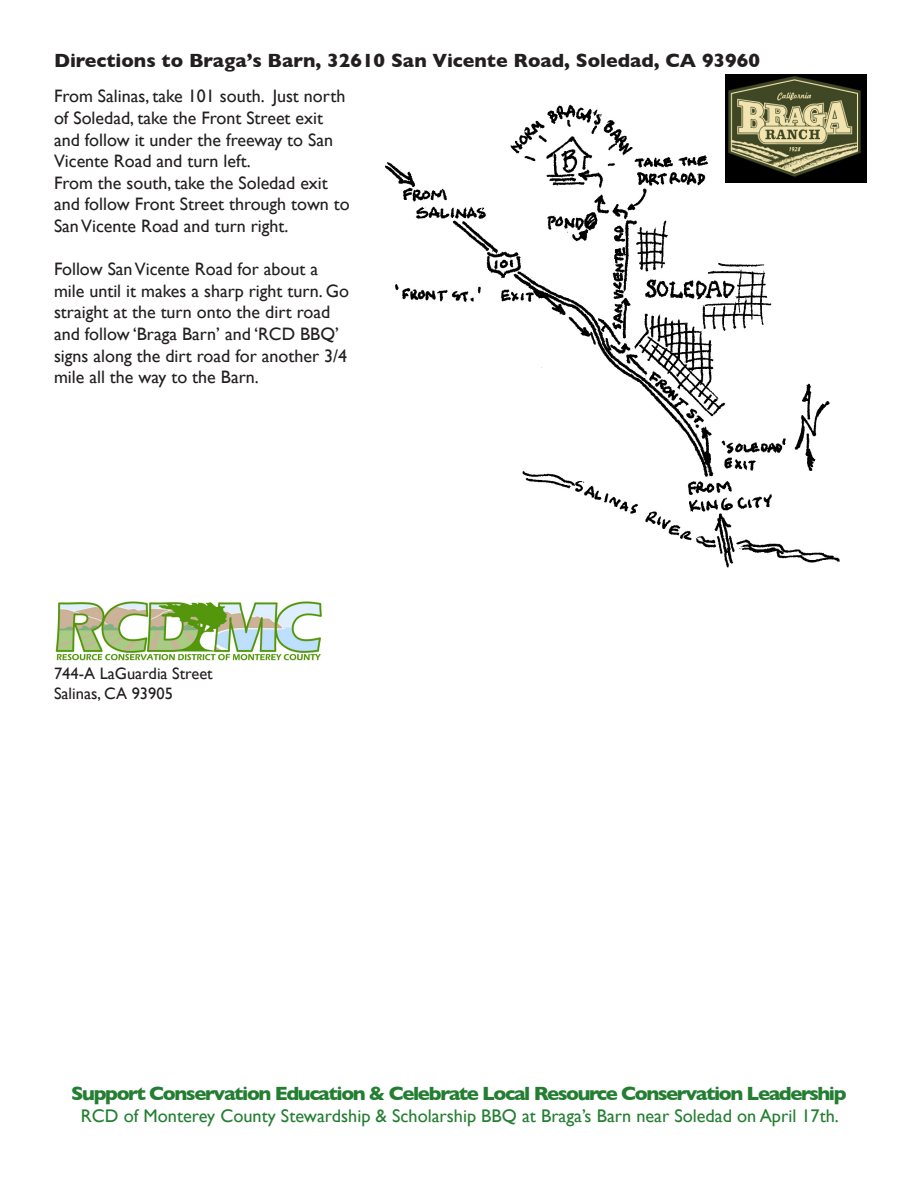
<style>
.page{position:relative;width:918px;height:1188px;background:#fff}
.page>*{position:absolute;margin:0;border:0;box-sizing:border-box;transform-origin:0 0}
.t1{font:700 19.5px "Gill Sans";letter-spacing:-.07em;color:#237e32;scale:1.04 1}
.t2{font:700 19.5px "Gill Sans";color:#231f20}
.t3{font:18.3px "Gill Sans";color:#237e32}
.t4{font:18px/21.6px "Gill Sans";color:#231f20}
.t5{font:16.5px "Gill Sans";color:#231f20}
</style>
<div class="page">
<img style="left:55px;top:601px;width:267px;height:60px">
<img style="left:384px;top:82px;width:456px;height:486px">
<img style="left:726px;top:75px;width:141px;height:108px">
<p class="t2" style="left:54px;top:45px;width:707px">Directions to Braga’s Barn, 32610 San Vicente Road, Soledad, CA 93960</p>
<p class="t4" style="left:54px;top:85px;width:293px">From Salinas, take 101 south. Just north of Soledad, take the Front Street exit and follow it under the freeway to San Vicente Road and turn left.</p>
<p class="t4" style="left:54px;top:172px;width:297px">From the south, take the Soledad exit and follow Front Street through town to<br>San Vicente Road and turn right.</p>
<p class="t4" style="left:54px;top:258px;width:297px">Follow San Vicente Road for about a mile until it makes a sharp right turn. Go straight at the turn onto the dirt road and follow ‘Braga Barn’ and ‘RCD BBQ’ signs along the dirt road for another 3/4 mile all the way to the Barn.</p>
<p class="t5" style="left:54px;top:664px;width:160px">744-A LaGuardia Street</p>
<p class="t5" style="left:54px;top:683px;width:120px">Salinas, CA 93905</p>
<p class="t1" style="left:71px;top:1078px;width:747px">Support Conservation Education &amp; Celebrate Local Resource Conservation Leadership</p>
<p class="t3" style="left:81px;top:1105px;width:760px">RCD of Monterey County Stewardship &amp; Scholarship BBQ at Braga’s Barn near Soledad on April 17th.</p>
</div>
